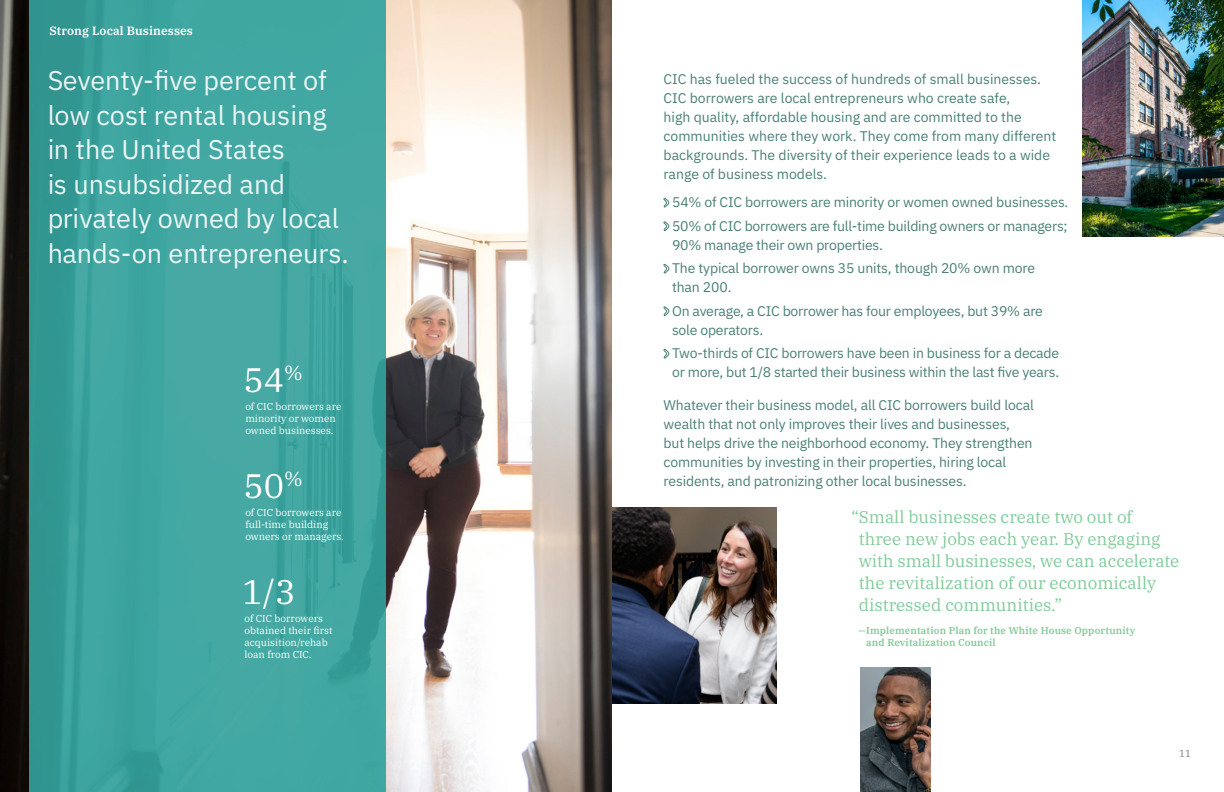
<style>
.page{position:relative;width:1224px;height:792px;background:#fff}
.page>*{position:absolute;margin:0;border:0;box-sizing:border-box;transform-origin:0 0}
.t1{font:34px "IBM Plex Serif";color:#fff}
.t2{font:27px/34.5px "IBM Plex Sans";color:#fff}
.t3{font:17px/22px "IBM Plex Serif";color:#74c58e}
.t4{font:14px/19px "IBM Plex Sans";letter-spacing:-.01em;color:#347066}
.t5{font:600 12px "IBM Plex Serif";letter-spacing:.01em;color:#fff}
.t6{font:10px/12px "IBM Plex Serif";color:#fff}
.t7{font:600 10px/12px "IBM Plex Serif";letter-spacing:.01em;color:#74c58e}
.t8{font:10px "IBM Plex Serif";color:#787a7d}
</style>
<div class="page">
<img style="left:0;top:0;width:612px;height:792px">
<img style="left:29px;top:0;width:357px;height:792px">
<svg style="left:663px;top:197px;width:7px;height:11px"></svg>
<svg style="left:663px;top:221px;width:7px;height:10px"></svg>
<svg style="left:663px;top:263px;width:7px;height:11px"></svg>
<svg style="left:663px;top:306px;width:7px;height:10px"></svg>
<svg style="left:663px;top:348px;width:7px;height:11px"></svg>
<img style="left:1083px;top:0;width:141px;height:236px">
<img style="left:860px;top:667px;width:70px;height:125px">
<img style="left:612px;top:508px;width:164px;height:196px">
<p class="t5" style="left:49px;top:22px;width:145px">Strong Local Businesses</p>
<h2 class="t2" style="left:47px;top:61px;width:303px">Seventy-five percent of low cost rental housing in the United States<br>is unsubsidized and privately owned by local hands-on entrepreneurs.</h2>
<p class="t1" style="left:243px;top:354px;width:61px">54<sup>%</sup></p>
<p class="t6" style="left:245px;top:400px;width:98px">of CIC borrowers are minority or women owned businesses.</p>
<p class="t1" style="left:243px;top:460px;width:61px">50<sup>%</sup></p>
<p class="t6" style="left:245px;top:506px;width:100px">of CIC borrowers are full-time building owners or managers.</p>
<p class="t1" style="left:242px;top:566px;width:55px">1/3</p>
<p class="t6" style="left:244px;top:611px;width:90px">of CIC borrowers obtained their first acquisition/rehab</p>
<p class="t6" style="left:244px;top:647px;width:68px">loan from CIC.</p>
<p class="t4" style="left:664px;top:69px;width:394px">CIC has fueled the success of hundreds of small businesses.<br>CIC borrowers are local entrepreneurs who create safe,<br>high quality, affordable housing and are committed to the communities where they work. They come from many different backgrounds. The diversity of their experience leads to a wide range of business models.</p>
<p class="t4" style="left:672px;top:189px;width:398px;line-height:23.5px">54% of CIC borrowers are minority or women owned businesses.<br>50% of CIC borrowers are full-time building owners or managers;</p>
<p class="t4" style="left:672px;top:232px;width:365px;line-height:23.5px">90% manage their own properties.<br>The typical borrower owns 35 units, though 20% own more</p>
<p class="t4" style="left:672px;top:274px;width:372px;line-height:23.5px">than 200.<br>On average, a CIC borrower has four employees, but 39% are</p>
<p class="t4" style="left:672px;top:317px;width:389px;line-height:23.5px">sole operators.<br>Two-thirds of CIC borrowers have been in business for a decade</p>
<p class="t4" style="left:672px;top:362px;width:389px">or more, but 1/8 started their business within the last five years.</p>
<p class="t4" style="left:664px;top:394px;width:372px">Whatever their business model, all CIC borrowers build local wealth that not only improves their lives and businesses, but helps drive the neighborhood economy. They strengthen communities by investing in their properties, hiring local residents, and patronizing other local businesses.</p>
<p class="t3" style="left:859px;top:505px;width:322px;text-indent:-8px">“Small businesses create two out of<br>three new jobs each year. By engaging with small businesses, we can accelerate the revitalization of our economically distressed communities.”</p>
<p class="t7" style="left:866px;top:624px;width:271px;text-indent:-8px">—Implementation Plan for the White House Opportunity and Revitalization Council</p>
<p class="t8" style="left:1179px;top:746px;width:14px">11</p>
</div>
